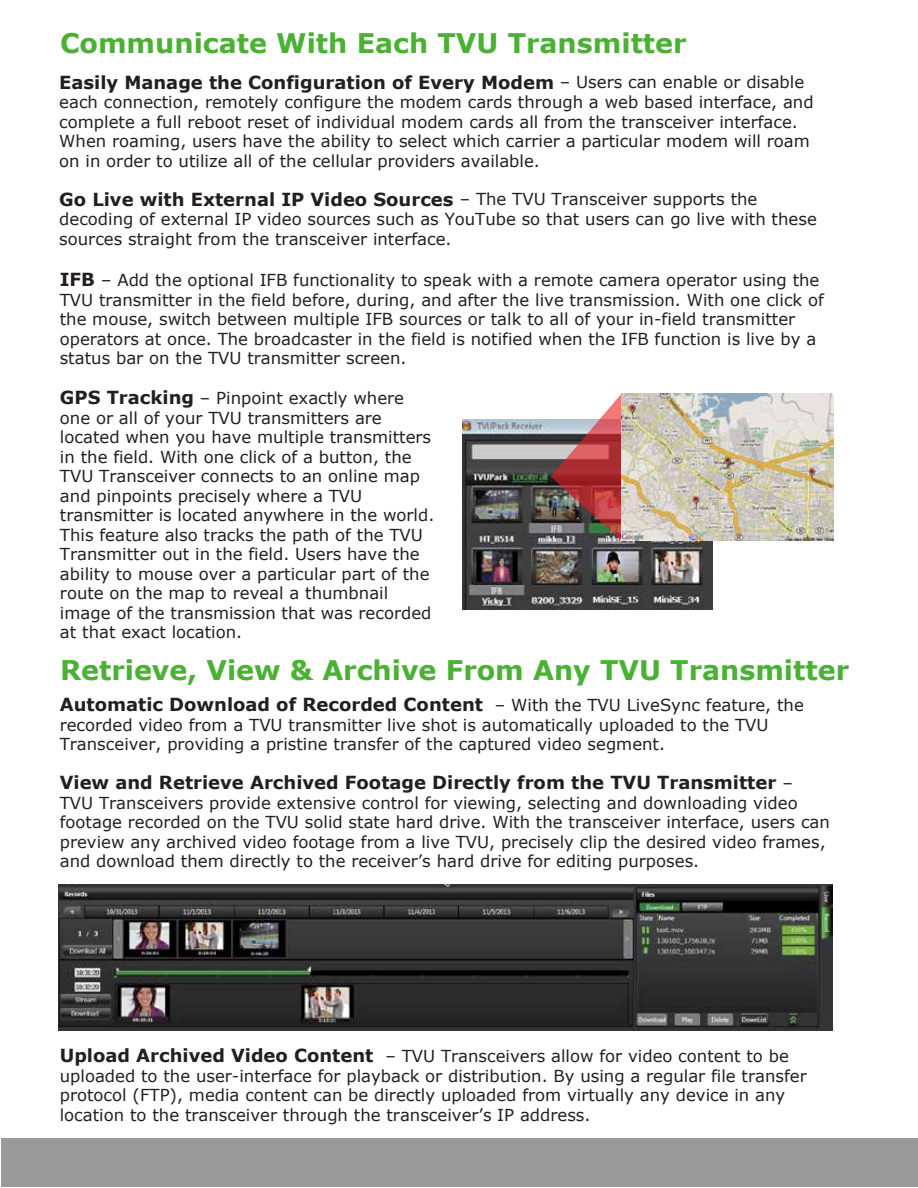
<style>
.page{position:relative;width:918px;height:1188px;background:#fff}
.page>*{position:absolute;margin:0;border:0;box-sizing:border-box;transform-origin:0 0}
.t1{font:700 27px "Verdana";color:#4ab134}
.t2{font:700 18px "Verdana";color:#231f20}
.t3{font:16.5px/19.5px "Verdana";color:#231f20}
.s1{font-weight:400;font-size:16.5px}
.s2{font-weight:700;font-size:18px}
</style>
<div class="page">
<div style="left:2px;top:1138px;width:916px;height:49px;background:#9a9a9a"></div>
<img style="left:463px;top:419px;width:250px;height:190px">
<img style="left:551px;top:393px;width:71px;height:148px">
<img style="left:622px;top:393px;width:211px;height:148px">
<img style="left:59px;top:885px;width:774px;height:146px">
<h1 class="t1" style="left:60px;top:24px;width:628px">Communicate With Each TVU Transmitter</h1>
<p class="t2" style="left:59px;top:70px;width:747px">Easily Manage the Configuration of Every Modem <span class="s1">– Users can enable or disable</span></p>
<p class="t3" style="left:59px;top:93px;width:756px">each connection, remotely configure the modem cards through a web based interface, and complete a full reboot reset of individual modem cards all from the transceiver interface.<br>When roaming, users have the ability to select which carrier a particular modem will roam on in order to utilize all of the cellular providers available.</p>
<p class="t2" style="left:59px;top:187px;width:700px">Go Live with External IP Video Sources <span class="s1">– The TVU Transceiver supports the</span></p>
<p class="t3" style="left:59px;top:210px;width:759px">decoding of external IP video sources such as YouTube so that users can go live with these sources straight from the transceiver interface.</p>
<p class="t3" style="left:60px;top:270px;width:766px"><span class="s2">IFB</span> – Add the optional IFB functionality to speak with a remote camera operator using the TVU transmitter in the field before, during, and after the live transmission. With one click of the mouse, switch between multiple IFB sources or talk to all of your in-field transmitter operators at once. The broadcaster in the field is notified when the IFB function is live by a status bar on the TVU transmitter screen.</p>
<p class="t3" style="left:60px;top:388px;width:376px"><span class="s2">GPS Tracking</span> – Pinpoint exactly where one or all of your TVU transmitters are located when you have multiple transmitters in the field. With one click of a button, the TVU Transceiver connects to an online map and pinpoints precisely where a TVU transmitter is located anywhere in the world.<br>This feature also tracks the path of the TVU Transmitter out in the field. Users have the ability to mouse over a particular part of the route on the map to reveal a thumbnail image of the transmission that was recorded at that exact location.</p>
<h1 class="t1" style="left:60px;top:651px;width:791px">Retrieve, View &amp; Archive From Any TVU Transmitter</h1>
<p class="t2" style="left:60px;top:692px;width:746px">Automatic Download of Recorded Content <span class="s1">– With the TVU LiveSync feature, the</span></p>
<p class="t3" style="left:60px;top:715px;width:710px">recorded video from a TVU transmitter live shot is automatically uploaded to the TVU<br>Transceiver, providing a pristine transfer of the captured video segment.</p>
<p class="t2" style="left:60px;top:770px;width:735px">View and Retrieve Archived Footage Directly from the TVU Transmitter <span class="s1">–</span></p>
<p class="t3" style="left:60px;top:793px;width:772px">TVU Transceivers provide extensive control for viewing, selecting and downloading video footage recorded on the TVU solid state hard drive. With the transceiver interface, users can preview any archived video footage from a live TVU, precisely clip the desired video frames, and download them directly to the receiver’s hard drive for editing purposes.</p>
<p class="t3" style="left:60px;top:1046px;width:748px"><span class="s2">Upload Archived Video Content</span> – TVU Transceivers allow for video content to be uploaded to the user-interface for playback or distribution. By using a regular file transfer protocol (FTP), media content can be directly uploaded from virtually any device in any location to the transceiver through the transceiver’s IP address.</p>
</div>
